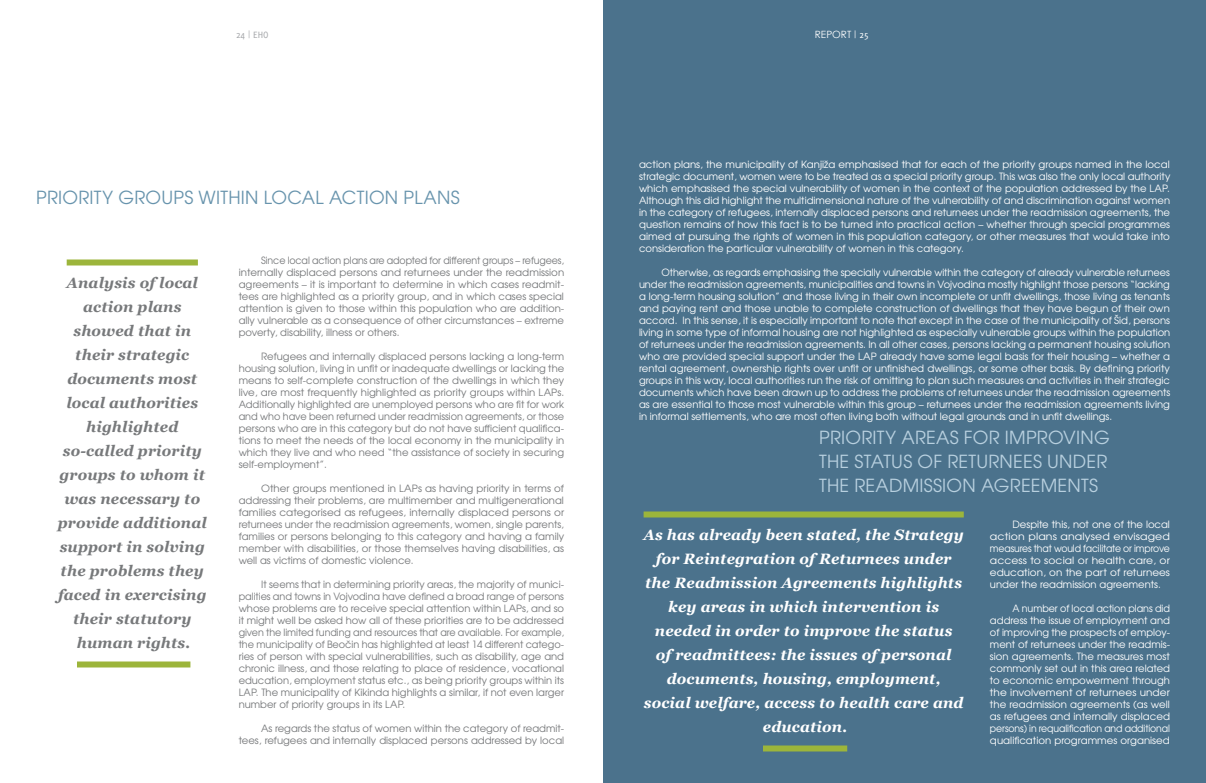
<style>
.page{position:relative;width:1206px;height:783px;background:#fff}
.page>*{position:absolute;margin:0;border:0;box-sizing:border-box;transform-origin:0 0}
.t1{font:18px/24px "Te X Gyre Adventor";letter-spacing:.015em;color:#b8d0df}
.t2{font:18px "Te X Gyre Adventor";letter-spacing:.015em;color:#6894ad}
.t3{font:italic 700 15px/24px "Georgia";letter-spacing:.01em;color:#fff;text-align:center}
.t4{font:italic 700 15px/24px "Georgia";letter-spacing:.01em;color:#77797b;text-align:center}
.t5{font:10px/12px "Te X Gyre Adventor";letter-spacing:-.02em;color:#fff;text-align:justify}
.t6{font:10px/12px "Te X Gyre Adventor";color:#77797b;text-align:justify}
.t7{font:10px/12px "Te X Gyre Adventor";color:#77797b;text-align:justify;scale:.94 1}
.t8{font:10px/12px "Te X Gyre Adventor";letter-spacing:-.02em;color:#fff;text-align:justify;scale:.96 1}
.t9{font:10px/12px "Te X Gyre Adventor";letter-spacing:-.025em;color:#77797b;text-align:right}
.t10{font:10px "Century Gothic";color:#fff}
.t11{font:10px "Delicious";color:#a7a9ac}
.s1{font-family:"Delicious"}
</style>
<div class="page">
<div style="left:603px;top:0;width:603px;height:783px;background:#4b728c"></div>
<div style="left:644px;top:512px;width:320px;height:6px;background:#9cb53b"></div>
<div style="left:763px;top:746px;width:84px;height:6px;background:#9cb53b"></div>
<div style="left:67px;top:260px;width:131px;height:6px;background:#9cb53b"></div>
<div style="left:77px;top:662px;width:113px;height:6px;background:#9cb53b"></div>
<p class="t11" style="left:236px;top:29px;width:34px">24 | EHO</p>
<p class="t10" style="left:815px;top:27px;width:55px">REPORT <span class="s1">| 25</span></p>
<h1 class="t2" style="left:36px;top:183px;width:425px">Priority groups within local action plans</h1>
<p class="t4" style="left:58px;top:271px;width:150px">Analysis of local action plans showed that in their strategic documents most local authorities highlighted so-called priority groups to whom it was necessary to provide additional support in solving the problems they faced in exercising their statutory human rights.</p>
<p class="t7" style="left:239px;top:254px;width:348px;text-indent:22px">Since local action plans are adopted for different groups – refugees, internally displaced persons and returnees under the readmission agreements – it is important to determine in which cases readmit&shy;tees are highlighted as a priority group, and in which cases special attention is given to those within this population who are addition&shy;ally vulnerable as a consequence of other circumstances – extreme poverty, disability, illness or others.</p>
<p class="t6" style="left:239px;top:350px;width:327px;text-indent:22px">Refugees and internally displaced persons lacking a long-term housing solution, living in unfit or inadequate dwellings or lacking the means to self-complete construction of the dwellings in which they live, are most frequently highlighted as priority groups within LAP</p>
<p class="t6" style="left:239px;top:386px;width:327px;text-indent:319px">s.<br>Additionally highlighted are unemployed persons who are fit for work and who have been returned under readmission agreements, or those persons who are in this category but do not have sufficient qualifica&shy;tions to meet the needs of the local economy in the municipality in which they live and who need “the assistance of society in securing self-employment”.</p>
<p class="t6" style="left:261px;top:482px;width:145px">Other groups mentioned in LAP</p>
<p class="t6" style="left:239px;top:482px;width:327px;text-indent:179px">s as having priority in terms of addressing their problems, are multimember and multigenerational families categorised as refugees, internally displaced persons or returnees under the readmission agreements, women, single parents, families or persons belonging to this category and having a family member with disabilities, or those themselves having disabilities, as well as victims of domestic violence.</p>
<p class="t6" style="left:239px;top:578px;width:327px;text-indent:22px">It seems that in determining priority areas, the majority of munici&shy;palities and towns in Vojvodina have defined a broad range of persons whose problems are to receive special attention within LAP</p>
<p class="t6" style="left:239px;top:602px;width:327px;text-indent:283px">s, and so it might well be asked how all of these priorities are to be addressed given the limited funding and resources that are available. For example, the municipality of Beočin has highlighted at least 14 different catego&shy;ries of person with special vulnerabilities, such as disability, age and chronic illness, and those relating to place of residence, vocational education, employment status etc., as being priority groups within its LAP. The municipality of Kikinda highlights a similar, if not even larger number of priority groups in its LAP.</p>
<p class="t9" style="left:239px;top:722px;width:327px">As regards the status of women within the category of readmit&shy;tees, refugees and internally displaced persons addressed by local</p>
<p class="t5" style="left:639px;top:158px;width:533px">action plans, the municipality of Kanjiža emphasised that for each of the priority groups named in the local strategic document, women were to be treated as a special priority group. This was also the only local authority which emphasised the special vulnerability of women in the context of the population addressed by the LAP.<br>Although this did highlight the multidimensional nature of the vulnerability of and discrimination against women in the category of refugees, internally displaced persons and returnees under the readmission agreements, the question remains of how this fact is to be turned into practical action – whether through special programmes aimed at pursuing the rights of women in this population category, or other measures that would take into consideration the particular vulnerability of women in this category.</p>
<p class="t5" style="left:639px;top:266px;width:533px;text-indent:22px">Otherwise, as regards emphasising the specially vulnerable within the category of already vulnerable returnees under the readmission agreements, municipalities and towns in Vojvodina mostly highlight those persons “lacking a long-term housing solution” and those living in their own incomplete or unfit dwellings, those living as tenants and paying rent and those unable to complete construction of dwellings that they have begun of their own accord. In this sense, it is especially important to note that except in the case of the municipality of Šid, persons living in some type of informal housing are not highlighted as especially vulnerable groups within the population of returnees under the readmission agreements. In all other cases, persons lacking a permanent housing solution who are provided special support under the LAP</p>
<p class="t5" style="left:639px;top:350px;width:533px;text-indent:241px">already have some legal basis for their housing – whether a rental agreement, ownership rights over unfit or unfinished dwellings, or some other basis. By defining priority groups in this way, local authorities run the risk of omitting to plan such measures and activities in their strategic documents which have been drawn up to address the problems of returnees under the readmission agreements as are essential to those most vulnerable within this group – returnees under the readmission agreements living in informal settlements, who are most often living both without legal grounds and in unfit dwellings.</p>
<h1 class="t1" style="left:819px;top:424px;width:292px">Priority areas for improving the status of returnees under the readmission agreements</h1>
<p class="t3" style="left:644px;top:523px;width:322px">As has already been stated, the Strategy for Reintegration of Returnees under the Readmission Agreements highlights key areas in which intervention is needed in order to improve the status<br>of readmittees: the issues of personal documents, housing, employment, social welfare, access to health care and education.</p>
<p class="t5" style="left:990px;top:518px;width:182px;text-indent:22px">Despite this, not one of the local action plans analysed envisaged measures that would facilitate or improve access to social or health care, or education, on the part of returnees under the readmission agreements.</p>
<p class="t8" style="left:990px;top:602px;width:189px;text-indent:22px">A number of local action plans did address the issue of employment and of improving the prospects of employ&shy;ment of returnees under the readmis&shy;sion agreements. The measures most commonly set out in this area related to economic empowerment through the involvement of returnees under the readmission agreements (as well as refugees and internally displaced persons) in requalification and additional qualification programmes organised</p>
</div>
